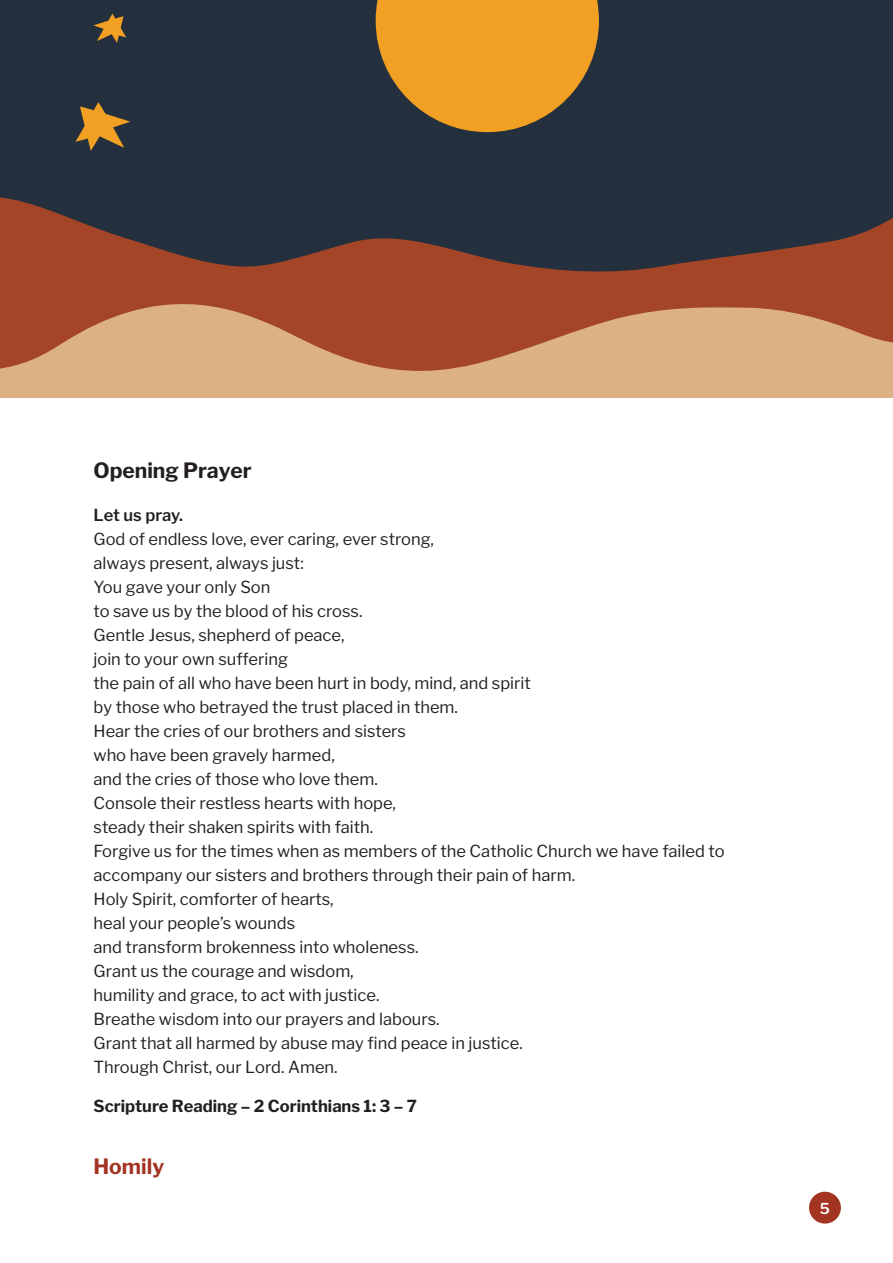
<style>
.page{position:relative;width:893px;height:1263px;background:#fff}
.page>*{position:absolute;margin:0;border:0;box-sizing:border-box;transform-origin:0 0}
.t1{font:700 21px "Libre Franklin";color:#231f20}
.t2{font:700 21px "Libre Franklin";color:#a23421}
.t3{font:16.5px/24px "Libre Franklin";color:#231f20}
.t4{font:700 16.5px "Libre Franklin";color:#231f20}
.t5{font:600 16.5px "Libre Franklin";color:#231f20}
.t6{font:600 15px "Libre Franklin";color:#fff}
</style>
<div class="page">
<div style="left:809px;top:1192px;width:32px;height:31px;background:#a23421;border-radius:50%"></div>
<div style="left:0;top:0;width:893px;height:398px;background:#24303d"></div>
<svg style="left:0;top:197px;width:893px;height:84px"></svg>
<svg style="left:0;top:281px;width:893px;height:89px;background:#bb724e"></svg>
<div style="left:0;top:370px;width:893px;height:28px;background:#dcb285"></div>
<svg style="left:93px;top:14px;width:33px;height:29px"></svg>
<svg style="left:75px;top:102px;width:55px;height:49px"></svg>
<svg style="left:376px;top:0;width:223px;height:132px"></svg>
<p class="t1" style="left:94px;top:457px;width:160px">Opening Prayer</p>
<p class="t5" style="left:94px;top:505px;width:91px">Let us pray.</p>
<p class="t3" style="left:94px;top:527px;width:342px">God of endless love, ever caring, ever strong,</p>
<p class="t3" style="left:94px;top:551px;width:212px">always present, always just:</p>
<p class="t3" style="left:94px;top:575px;width:178px">You gave your only Son</p>
<p class="t3" style="left:94px;top:599px;width:270px">to save us by the blood of his cross.</p>
<p class="t3" style="left:94px;top:623px;width:253px">Gentle Jesus, shepherd of peace,</p>
<p class="t3" style="left:94px;top:647px;width:196px">join to your own suffering</p>
<p class="t3" style="left:94px;top:671px;width:439px">the pain of all who have been hurt in body, mind, and spirit</p>
<p class="t3" style="left:94px;top:695px;width:366px">by those who betrayed the trust placed in them.</p>
<p class="t3" style="left:94px;top:719px;width:314px">Hear the cries of our brothers and sisters</p>
<p class="t3" style="left:94px;top:743px;width:243px">who have been gravely harmed,</p>
<p class="t3" style="left:94px;top:767px;width:286px">and the cries of those who love them.</p>
<p class="t3" style="left:94px;top:791px;width:304px">Console their restless hearts with hope,</p>
<p class="t3" style="left:94px;top:815px;width:281px">steady their shaken spirits with faith.</p>
<p class="t3" style="left:94px;top:839px;width:632px">Forgive us for the times when as members of the Catholic Church we have failed to accompany our sisters and brothers through their pain of harm.</p>
<p class="t3" style="left:94px;top:887px;width:242px">Holy Spirit, comforter of hearts,</p>
<p class="t3" style="left:94px;top:911px;width:203px">heal your people’s wounds</p>
<p class="t3" style="left:94px;top:935px;width:327px">and transform brokenness into wholeness.</p>
<p class="t3" style="left:94px;top:959px;width:262px">Grant us the courage and wisdom,</p>
<p class="t3" style="left:94px;top:983px;width:287px">humility and grace, to act with justice.</p>
<p class="t3" style="left:94px;top:1007px;width:348px">Breathe wisdom into our prayers and labours.</p>
<p class="t3" style="left:94px;top:1031px;width:431px">Grant that all harmed by abuse may find peace in justice.</p>
<p class="t3" style="left:94px;top:1055px;width:246px">Through Christ, our Lord. Amen.</p>
<p class="t4" style="left:94px;top:1096px;width:325px">Scripture Reading – 2 Corinthians 1: 3 – 7</p>
<p class="t2" style="left:94px;top:1153px;width:72px">Homily</p>
<p class="t6" style="left:820px;top:1199px;width:12px">5</p>
</div>
